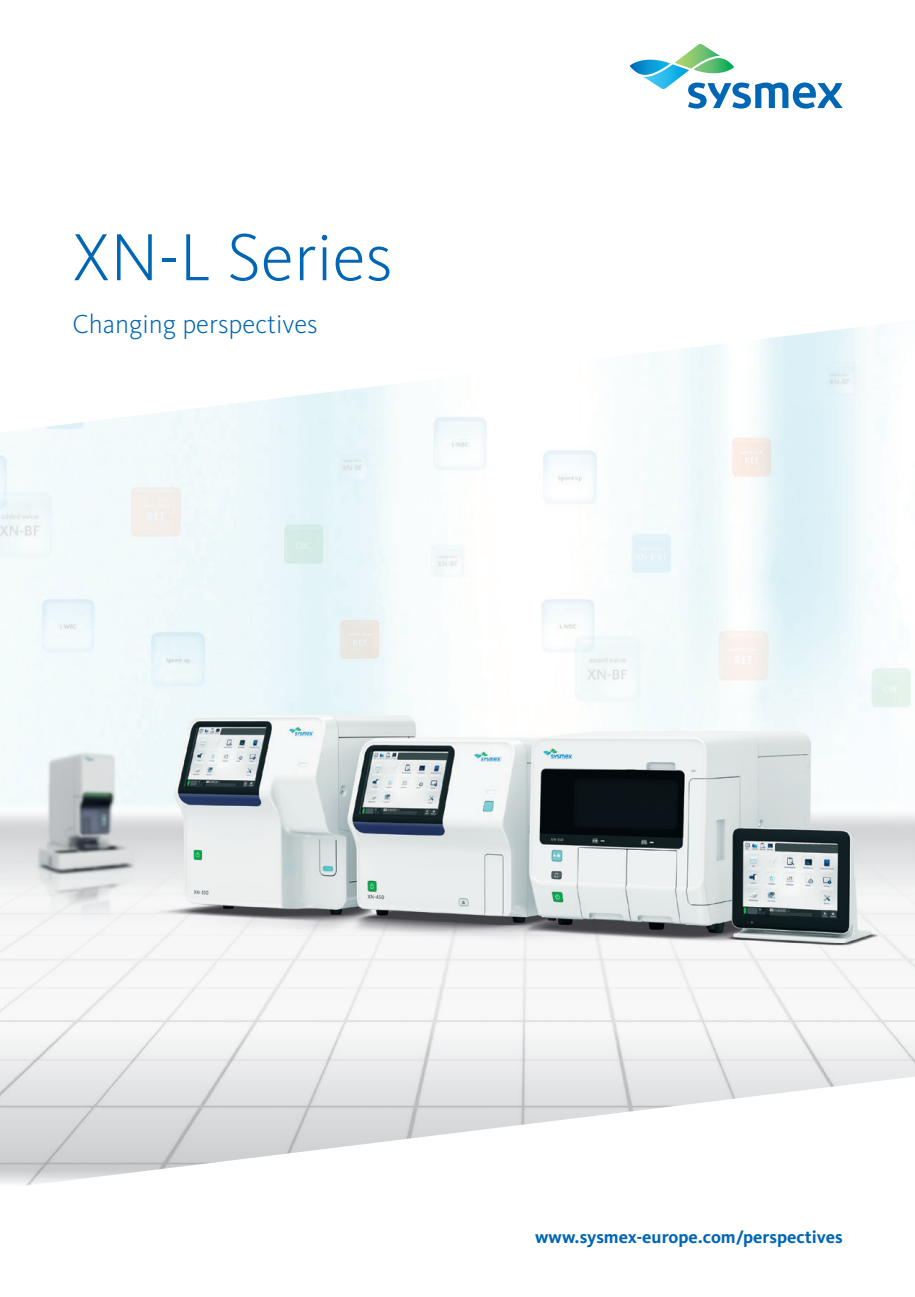
<style>
.page{position:relative;width:915px;height:1297px;background:#fff}
.page>*{position:absolute;margin:0;border:0;box-sizing:border-box;transform-origin:0 0}
.Headline_Titel_24_28{font:300 69px "Kievit Pro";color:#0166b3}
.Headline_Titel_24_28-2{font:300 27px "Kievit Pro";color:#0166b3}
.URL_12_14_bold{font:700 18px "Kievit Pro";color:#0166b3}
</style>
<div class="page">
<svg style="left:630px;top:44px;width:212px;height:65px"></svg>
<img style="left:0;top:324px;width:914px;height:862px">
<p class="Headline_Titel_24_28" style="left:72px;top:216px;width:322px">XN-L Series</p>
<p class="Headline_Titel_24_28-2" style="left:72px;top:308px;width:247px">Changing perspectives</p>
<p class="URL_12_14_bold" style="left:535px;top:1226px;width:309px">www.sysmex-europe.com/perspectives</p>
</div>
